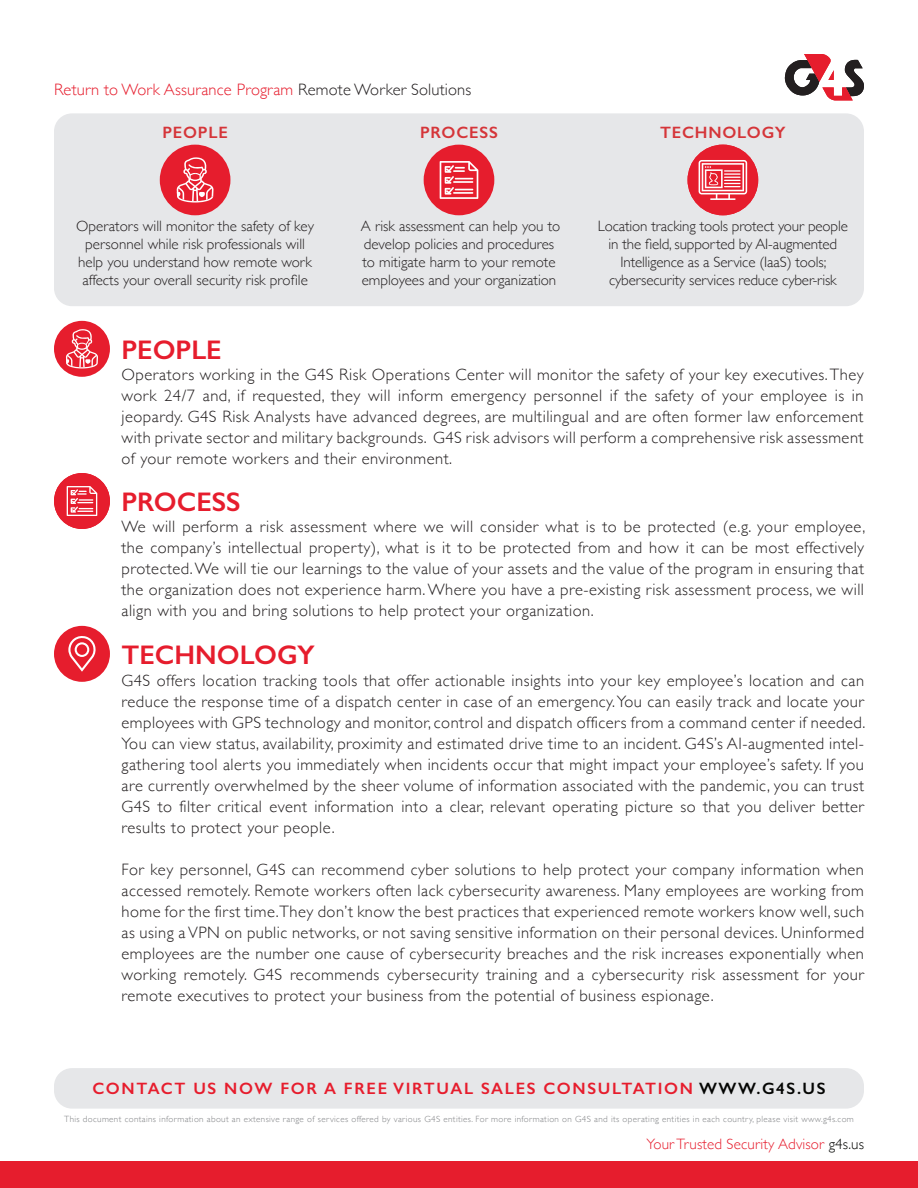
<style>
.page{position:relative;width:918px;height:1188px;background:#fff}
.page>*{position:absolute;margin:0;border:0;box-sizing:border-box;transform-origin:0 0}
.Common_Questions{font:600 27px "Gill Sans";color:#e61d2d}
.t1{font:300 16.5px/21px "Gill Sans";letter-spacing:.03em;color:#231f20;text-align:justify}
.t2{font:600 16.5px "Gill Sans";letter-spacing:.1em;color:#e61d2d}
.t3{font:300 16.5px "Gill Sans";letter-spacing:.01em;color:#e61d2d}
.People_Process_Tech{font:600 16.5px "Gill Sans";letter-spacing:.05em;color:#d53539}
.t4{font:300 15px/18px "Gill Sans";color:#231f20;text-align:center}
.t5{font:300 15px "Gill Sans";letter-spacing:.01em;color:#e61d2d}
.t6{font:300 9px "Gill Sans";letter-spacing:.04em;color:#808285}
.s1{color:#231f20}
.s2{color:#040503}
</style>
<div class="page">
<svg style="left:785px;top:54px;width:79px;height:46px"></svg>
<div style="left:0;top:1161px;width:918px;height:27px;background:#e61d2d"></div>
<div style="left:54px;top:321px;width:56px;height:56px;background:#e61d2d;border-radius:50%"></div>
<svg style="left:66px;top:329px;width:32px;height:39px"></svg>
<div style="left:54px;top:473px;width:56px;height:56px;background:#e61d2d;border-radius:50%"></div>
<svg style="left:66px;top:486px;width:32px;height:30px"></svg>
<div style="left:54px;top:626px;width:56px;height:56px;background:#e61d2d;border-radius:50%"></div>
<div style="left:54px;top:1068px;width:810px;height:41px;background:#e6e7e9;border-radius:18px"></div>
<div style="left:54px;top:113px;width:810px;height:193px;background:#e6e7e9;border-radius:18px"></div>
<div style="left:160px;top:145px;width:70px;height:70px;background:#e61d2d;border-radius:50%"></div>
<svg style="left:177px;top:157px;width:37px;height:46px"></svg>
<div style="left:424px;top:145px;width:70px;height:70px;background:#e61d2d;border-radius:50%"></div>
<svg style="left:440px;top:161px;width:38px;height:38px"></svg>
<div style="left:688px;top:145px;width:70px;height:70px;background:#e61d2d;border-radius:50%"></div>
<svg style="left:68px;top:636px;width:28px;height:36px"></svg>
<svg style="left:699px;top:160px;width:48px;height:40px"></svg>
<p class="t3" style="left:54px;top:77px;width:419px">Return to Work Assurance Program <span class="s1">Remote Worker Solutions</span></p>
<p class="People_Process_Tech" style="left:162px;top:122px;width:67px">PEOPLE</p>
<p class="People_Process_Tech" style="left:420px;top:122px;width:79px">PROCESS</p>
<p class="People_Process_Tech" style="left:660px;top:122px;width:127px">TECHNOLOGY</p>
<p class="t4" style="left:76px;top:217px;width:239px">Operators will monitor the safety of key personnel while risk professionals will help you understand how remote work affects your overall security risk profile</p>
<p class="t4" style="left:361px;top:217px;width:201px;text-align:left">A risk assessment can help you to develop policies and procedures to mitigate harm to your remote employees and your organization</p>
<p class="t4" style="left:598px;top:217px;width:251px">Location tracking tools protect your people in the field, supported by AI-augmented Intelligence as a Service (IaaS) tools; cybersecurity services reduce cyber-risk</p>
<p class="Common_Questions" style="left:122px;top:333px;width:102px">PEOPLE</p>
<p class="t1" style="left:122px;top:364px;width:744px">Operators working in the G4S Risk Operations Center will monitor the safety of your key executives. They work 24/7 and, if requested, they will inform emergency personnel if the safety of your employee is in jeopardy. G4S Risk Analysts have advanced degrees, are multilingual and are often former law enforcement with private sector and military backgrounds. G4S risk advisors will perform a comprehensive risk assessment of your remote workers and their environment.</p>
<p class="Common_Questions" style="left:122px;top:485px;width:121px">PROCESS</p>
<p class="t1" style="left:122px;top:516px;width:745px">We will perform a risk assessment where we will consider what is to be protected (e.g. your employee, the company’s intellectual property), what is it to be protected from and how it can be most effectively protected. We will tie our learnings to the value of your assets and the value of the program in ensuring that the organization does not experience harm. Where you have a pre-existing risk assessment process, we will align with you and bring solutions to help protect your organization.</p>
<p class="Common_Questions" style="left:122px;top:638px;width:195px">TECHNOLOGY</p>
<p class="t1" style="left:122px;top:669px;width:745px">G4S offers location tracking tools that offer actionable insights into your key employee’s location and can reduce the response time of a dispatch center in case of an emergency. You can easily track and locate your employees with GPS technology and monitor, control and dispatch officers from a command center if needed.<br>You can view status, availability, proximity and estimated drive time to an incident. G4S’s AI-augmented intel&shy;gathering tool alerts you immediately when incidents occur that might impact your employee’s safety. If you are currently overwhelmed by the sheer volume of information associated with the pandemic, you can trust G4S to filter critical event information into a clear, relevant operating picture so that you deliver better results to protect your people.</p>
<p class="t1" style="left:122px;top:858px;width:744px">For key personnel, G4S can recommend cyber solutions to help protect your company information when accessed remotely. Remote workers often lack cybersecurity awareness. Many employees are working from home for the first time. They don’t know the best practices that experienced remote workers know well, such as using a VPN on public networks, or not saving sensitive information on their personal devices. Uninformed employees are the number one cause of cybersecurity breaches and the risk increases exponentially when working remotely. G4S recommends cybersecurity training and a cybersecurity risk assessment for your remote executives to protect your business from the potential of business espionage.</p>
<p class="t2" style="left:92px;top:1079px;width:735px">CONTACT US NOW FOR A FREE VIRTUAL SALES CONSULTATION <span class="s2">WWW.G4S.US</span></p>
<p class="t6" style="left:64px;top:1112px;width:791px">This document contains information about an extensive range of services offered by various G4S entities. For more information on G4S and its operating entities in each country, please visit www.g4s.com</p>
<p class="t5" style="left:647px;top:1133px;width:219px">Your Trusted Security Advisor <span class="s2">g4s.us</span></p>
</div>
